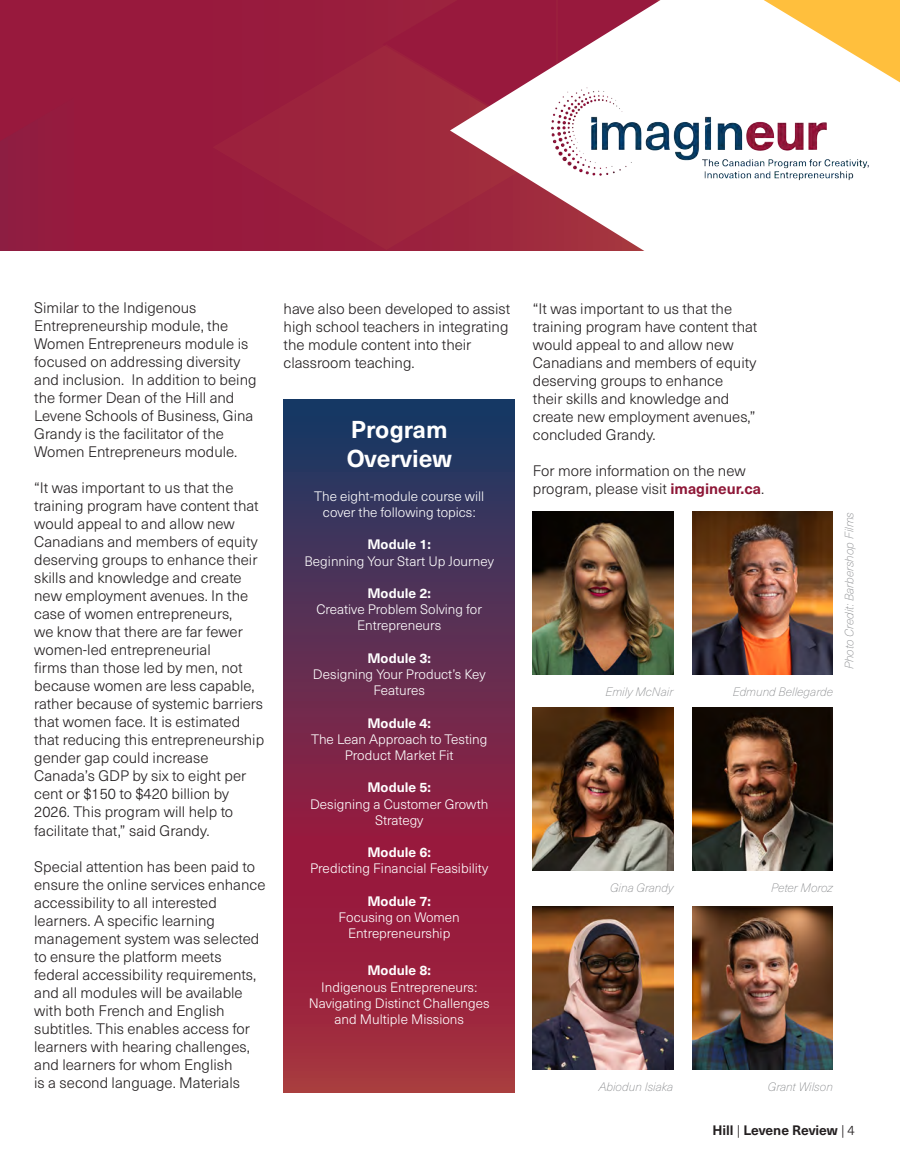
<style>
.page{position:relative;width:900px;height:1170px;background:#fff}
.page>*{position:absolute;margin:0;border:0;box-sizing:border-box;transform-origin:0 0}
._3_Column_Body{font:700 24px/28.8px "Neue Haas Unica W1 G";color:#fff}
._3_Column_Body-2{font:300 15px/18px "Neue Haas Unica W1 G";color:#231f20}
._3_Column_Body-3{font:300 13.5px/16.2px "Neue Haas Unica W1 G";color:#fff;text-align:center}
.t1{font:700 13.5px "Neue Haas Unica W1 G";color:#231f20}
.Small_Italic{font:italic 100 12px "Neue Haas Unica W1 G";color:#808285}
.s1{font-weight:700;color:#8e1737}
.s2{font-weight:700}
.s3{font-weight:300}
</style>
<div class="page">
<div style="left:0;top:0;width:900px;height:250px;background:#98193d"></div>
<div style="left:315px;top:48px;width:135px;height:202px;background:#9d253d"></div>
<svg style="left:450px;top:150px;width:450px;height:101px;fill:#a02c3e"></svg>
<svg style="left:284px;top:399px;width:231px;height:694px;background:#6f2a4b"></svg>
<img style="left:533px;top:512px;width:140px;height:162px">
<img style="left:693px;top:512px;width:140px;height:162px">
<img style="left:533px;top:708px;width:140px;height:162px">
<img style="left:693px;top:708px;width:140px;height:162px">
<img style="left:533px;top:907px;width:140px;height:162px">
<img style="left:693px;top:907px;width:140px;height:162px">
<img style="left:522px;top:150px;width:373px;height:92px">
<svg style="left:382px;top:0;width:518px;height:150px"></svg>
<p class="_3_Column_Body-2" style="left:34px;top:298px;width:224px">Similar to the Indigenous<br>Entrepreneurship module, the<br>Women Entrepreneurs module is focused on addressing diversity and inclusion. In addition to being the former Dean of the Hill and<br>Levene Schools of Business, Gina<br>Grandy is the facilitator of the<br>Women Entrepreneurs module.</p>
<p class="_3_Column_Body-2" style="left:34px;top:478px;width:232px">“It was important to us that the training program have content that would appeal to and allow new<br>Canadians and members of equity deserving groups to enhance their skills and knowledge and create new employment avenues. In the case of women entrepreneurs,<br>we know that there are far fewer women-led entrepreneurial<br>firms than those led by men, not because women are less capable, rather because of systemic barriers that women face. It is estimated that reducing this entrepreneurship gender gap could increase<br>Canada’s GDP by six to eight per cent or $150 to $420 billion by<br>2026. This program will help to facilitate that,” said Grandy.</p>
<p class="_3_Column_Body-2" style="left:34px;top:856px;width:233px">Special attention has been paid to ensure the online services enhance accessibility to all interested learners. A specific learning management system was selected to ensure the platform meets federal accessibility requirements, and all modules will be available with both French and English subtitles. This enables access for learners with hearing challenges, and learners for whom English<br>is a second language. Materials</p>
<p class="_3_Column_Body-2" style="left:284px;top:298px;width:228px">have also been developed to assist high school teachers in integrating the module content into their classroom teaching.</p>
<p class="_3_Column_Body-2" style="left:533px;top:298px;width:226px">“It was important to us that the training program have content that would appeal to and allow new<br>Canadians and members of equity deserving groups to enhance<br>their skills and knowledge and create new employment avenues,” concluded Grandy.</p>
<p class="_3_Column_Body-2" style="left:533px;top:460px;width:233px">For more information on the new program, please visit <span class="s1">imagineur.ca</span>.</p>
<p class="_3_Column_Body" style="left:347px;top:413px;width:107px">Program<br>Overview</p>
<p class="_3_Column_Body-3" style="left:314px;top:487px;width:172px">The eight-module course will cover the following topics:</p>
<p class="_3_Column_Body-3" style="left:305px;top:536px;width:191px"><span class="s2">Module 1:<br></span>Beginning Your Start Up Journey</p>
<p class="_3_Column_Body-3" style="left:316px;top:584px;width:167px"><span class="s2">Module 2:<br></span>Creative Problem Solving for<br>Entrepreneurs</p>
<p class="_3_Column_Body-3" style="left:313px;top:649px;width:174px"><span class="s2">Module 3:<br></span>Designing Your Product’s Key<br>Features</p>
<p class="_3_Column_Body-3" style="left:311px;top:714px;width:178px"><span class="s2">Module 4:<br></span>The Lean Approach to Testing<br>Product Market Fit</p>
<p class="_3_Column_Body-3" style="left:310px;top:779px;width:180px"><span class="s2">Module 5:<br></span>Designing a Customer Growth<br>Strategy</p>
<p class="_3_Column_Body-3" style="left:310px;top:844px;width:180px"><span class="s2">Module 6:<br></span>Predicting Financial Feasibility</p>
<p class="_3_Column_Body-3" style="left:339px;top:892px;width:123px"><span class="s2">Module 7:<br></span>Focusing on Women<br>Entrepreneurship</p>
<p class="_3_Column_Body-3" style="left:309px;top:962px;width:182px"><span class="s2">Module 8:<br></span>Indigenous Entrepreneurs:<br>Navigating Distinct Challenges and Multiple Missions</p>
<p class="Small_Italic" style="left:605px;top:683px;width:69px">Emily McNair</p>
<p class="Small_Italic" style="left:733px;top:683px;width:102px">Edmund Bellegarde</p>
<p class="Small_Italic" style="left:610px;top:879px;width:65px">Gina Grandy</p>
<p class="Small_Italic" style="left:771px;top:879px;width:63px">Peter Moroz</p>
<p class="Small_Italic" style="left:841px;top:669px;width:159px;rotate:-90deg">Photo Credit: Barbershop Films</p>
<p class="Small_Italic" style="left:599px;top:1078px;width:76px">Abiodun Isiaka</p>
<p class="Small_Italic" style="left:768px;top:1078px;width:67px">Grant Wilson</p>
<p class="t1" style="left:712px;top:1120px;width:144px">Hill <span class="s3">|</span> Levene Review <span class="s3">| 4</span></p>
</div>
